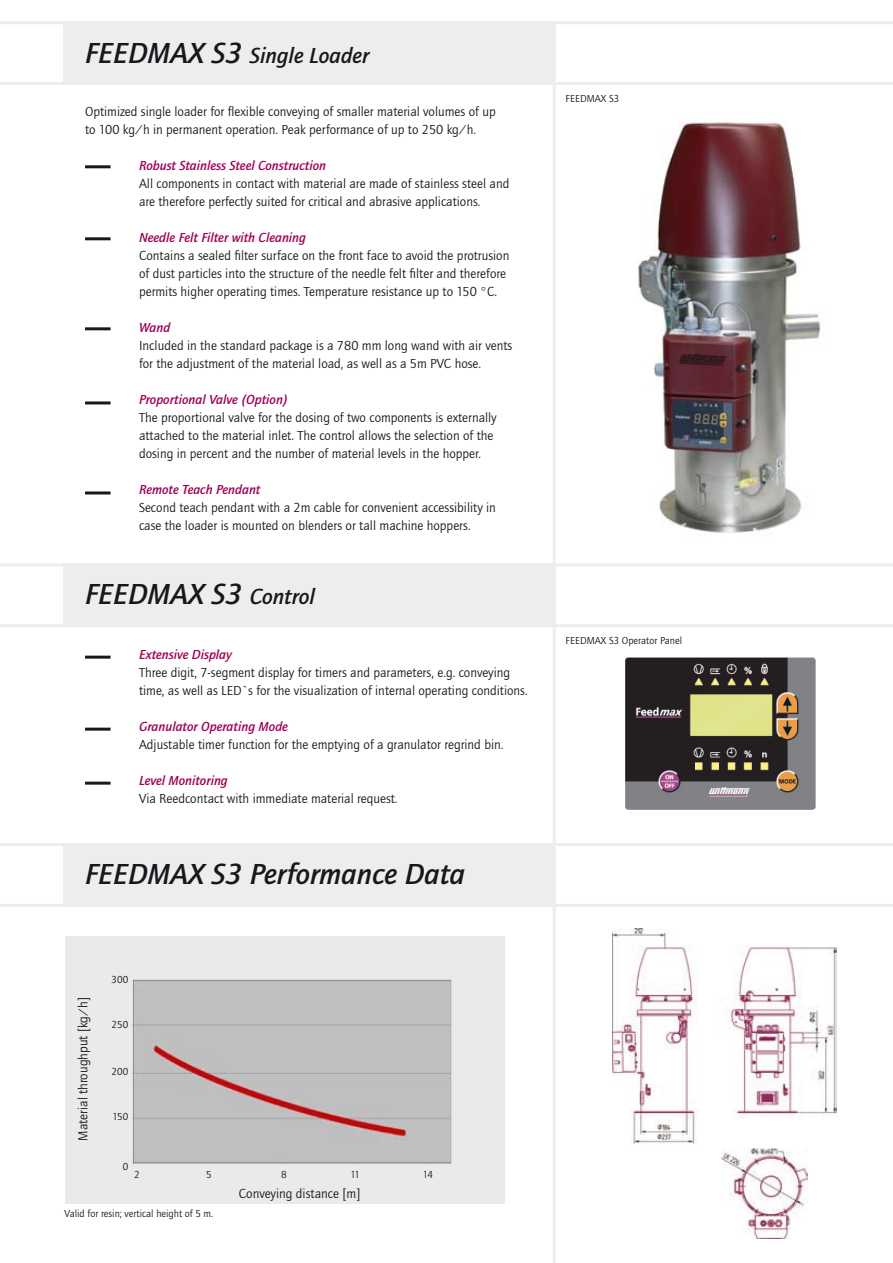
<style>
.page{position:relative;width:893px;height:1263px;background:#fff}
.page>*{position:absolute;margin:0;border:0;box-sizing:border-box;transform-origin:0 0}
.t1{font:italic 500 30px "Quay Sans";color:#1a171c}
.t2{font:italic 500 22.5px "Quay Sans";color:#1a171c}
.t3{font:13.5px/18px "Quay Sans";color:#1a171c}
.t4{font:italic 500 13.5px "Quay Sans";color:#9e0054}
.t5{font:10.5px "Quay Sans";color:#1a171c}
.s1{font-size:30px}
.s2{font-size:22.5px}
</style>
<div class="page">
<img style="left:625px;top:657px;width:191px;height:152px">
<hr style="left:553px;top:21px;width:3px;height:1242px;background:#ededee">
<svg style="left:0;top:563px;width:893px;height:64px"></svg>
<div style="left:64px;top:563px;width:489px;height:64px;background:#ededee"></div>
<hr style="left:85px;top:165px;width:26px;height:3px;background:#1a171c">
<hr style="left:85px;top:237px;width:26px;height:3px;background:#1a171c">
<hr style="left:85px;top:327px;width:26px;height:3px;background:#1a171c">
<hr style="left:85px;top:401px;width:26px;height:3px;background:#1a171c">
<hr style="left:85px;top:491px;width:26px;height:3px;background:#1a171c">
<hr style="left:85px;top:656px;width:26px;height:3px;background:#1a171c">
<hr style="left:85px;top:728px;width:26px;height:3px;background:#1a171c">
<hr style="left:85px;top:782px;width:26px;height:3px;background:#1a171c">
<svg style="left:0;top:843px;width:893px;height:64px"></svg>
<div style="left:64px;top:843px;width:489px;height:64px;background:#ededee"></div>
<img style="left:612px;top:928px;width:224px;height:221px">
<img style="left:722px;top:1149px;width:86px;height:89px">
<div style="left:66px;top:936px;width:439px;height:267px;background:#e9eaea"></div>
<img style="left:132px;top:979px;width:320px;height:185px">
<img style="left:638px;top:122px;width:182px;height:411px">
<svg style="left:0;top:21px;width:893px;height:64px"></svg>
<h2 class="t2" style="left:85px;top:43px;width:286px"><span class="s1">FEEDMAX S3</span> Single Loader</h2>
<p class="t3" style="left:85px;top:103px;width:412px">Optimized single loader for flexible conveying of smaller material volumes of up to 100 kg/h in permanent operation. Peak performance of up to 250 kg/h.</p>
<p class="t4" style="left:139px;top:158px;width:189px">Robust Stainless Steel Construction</p>
<p class="t3" style="left:139px;top:175px;width:372px">All components in contact with material are made of stainless steel and are therefore perfectly suited for critical and abrasive applications.</p>
<p class="t4" style="left:139px;top:230px;width:169px">Needle Felt Filter with Cleaning</p>
<p class="t3" style="left:139px;top:247px;width:372px">Contains a sealed filter surface on the front face to avoid the protrusion of dust particles into the structure of the needle felt filter and therefore permits higher operating times. Temperature resistance up to 150 °C.</p>
<p class="t4" style="left:139px;top:320px;width:33px">Wand</p>
<p class="t3" style="left:139px;top:337px;width:375px">Included in the standard package is a 780 mm long wand with air vents for the adjustment of the material load, as well as a 5m PVC hose.</p>
<p class="t4" style="left:139px;top:392px;width:150px">Proportional Valve (Option)</p>
<p class="t3" style="left:139px;top:409px;width:359px">The proportional valve for the dosing of two components is externally attached to the material inlet. The control allows the selection of the dosing in percent and the number of material levels in the hopper.</p>
<p class="t4" style="left:139px;top:482px;width:123px">Remote Teach Pendant</p>
<p class="t3" style="left:139px;top:499px;width:358px">Second teach pendant with a 2m cable for convenient accessibility in case the loader is mounted on blenders or tall machine hoppers.</p>
<h1 class="t1" style="left:85px;top:577px;width:232px">FEEDMAX S3 <span class="s2">Control</span></h1>
<p class="t4" style="left:139px;top:646px;width:94px">Extensive Display</p>
<p class="t3" style="left:139px;top:663px;width:390px">Three digit, 7-segment display for timers and parameters, e.g. conveying time, as well as LED`s for the visualization of internal operating conditions.</p>
<p class="t4" style="left:139px;top:718px;width:150px">Granulator Operating Mode</p>
<p class="t3" style="left:139px;top:735px;width:366px">Adjustable timer function for the emptying of a granulator regrind bin.</p>
<p class="t4" style="left:139px;top:772px;width:90px">Level Monitoring</p>
<p class="t3" style="left:139px;top:789px;width:260px">Via Reedcontact with immediate material request.</p>
<h1 class="t1" style="left:85px;top:857px;width:382px">FEEDMAX S3 Performance Data</h1>
<p class="t3" style="left:74px;top:1140px;width:145px;rotate:-90deg">Material throughput [kg/h]</p>
<p class="t5" style="left:112px;top:974px;width:18px">300</p>
<p class="t5" style="left:112px;top:1018px;width:18px">250</p>
<p class="t5" style="left:112px;top:1065px;width:18px">200</p>
<p class="t5" style="left:112px;top:1110px;width:17px">150</p>
<p class="t5" style="left:123px;top:1160px;width:7px">0</p>
<p class="t5" style="left:134px;top:1169px;width:7px">2</p>
<p class="t5" style="left:206px;top:1169px;width:7px">5</p>
<p class="t5" style="left:281px;top:1169px;width:7px">8</p>
<p class="t5" style="left:350px;top:1169px;width:11px">11</p>
<p class="t5" style="left:423px;top:1169px;width:12px">14</p>
<p class="t3" style="left:239px;top:1184px;width:123px">Conveying distance [m]</p>
<p class="t5" style="left:64px;top:1208px;width:150px">Valid for resin; vertical height of 5 m.</p>
<p class="t5" style="left:566px;top:93px;width:55px">FEEDMAX S3</p>
<p class="t5" style="left:566px;top:635px;width:118px">FEEDMAX S3 Operator Panel</p>
</div>
